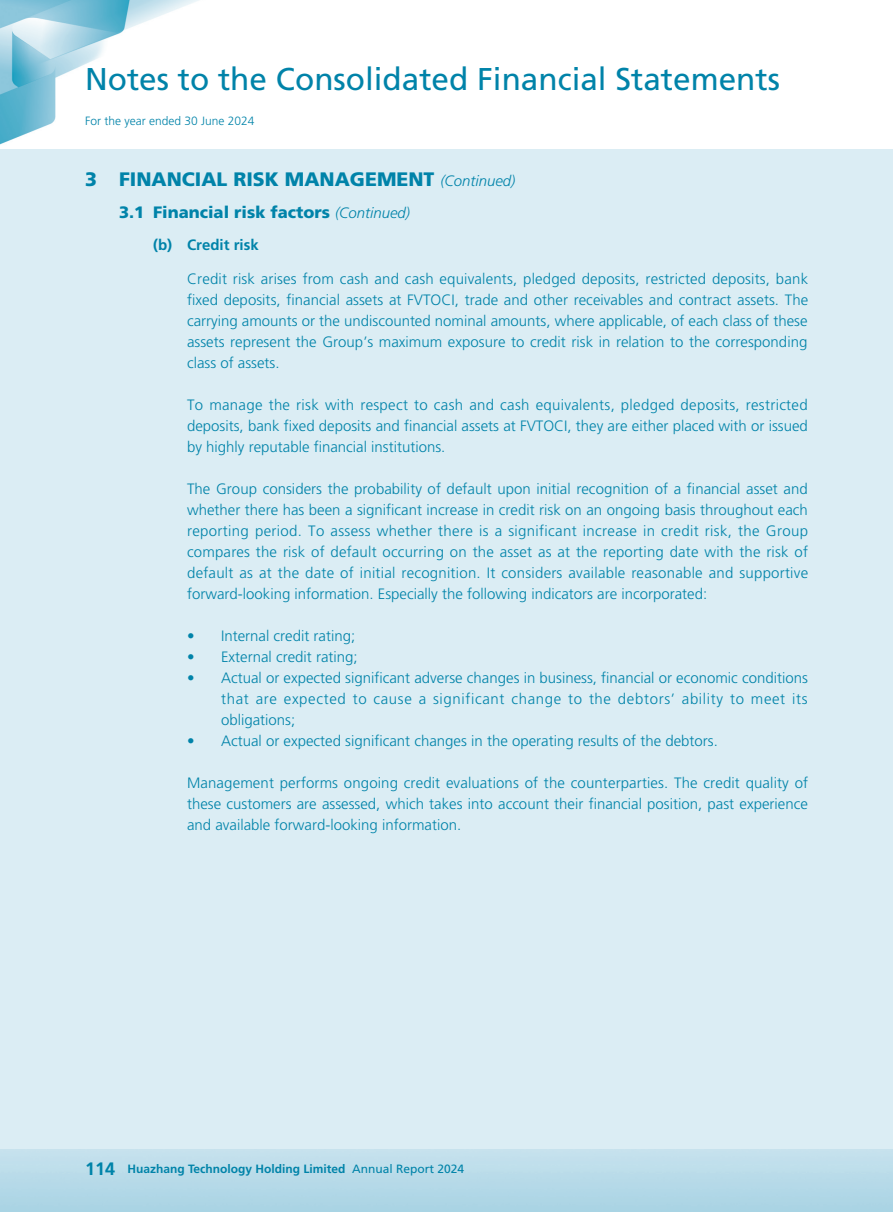
<style>
.page{position:relative;width:893px;height:1212px;background:#fff}
.page>*{position:absolute;margin:0;border:0;box-sizing:border-box;transform-origin:0 0}
.t1{font:31.5px "Frutiger LT Std";color:#0083a9}
._01_H1{font:900 19.5px "Frutiger LT Std";color:#0083a9}
._02_H2{font:900 16.5px "Frutiger LT Std";color:#0083a9}
._00_txt{font:300 15px/21px "Frutiger LT Std";color:#0083a9;text-align:justify}
._03_H3{font:700 15px "Frutiger LT Std";color:#0083a9}
.t2{font:700 12px "Frutiger LT Std";color:#0083a9}
.t3{font:300 12px "Frutiger LT Std";color:#0083a9}
.s1{font-weight:300;font-style:italic;font-size:15px}
.s2{font-size:18px}
.s3{font-weight:400}
</style>
<div class="page">
<img style="left:0;top:0;width:893px;height:1212px">
<div style="left:0;top:149px;width:893px;height:999px;background:#dbedf4"></div>
<h1 class="t1" style="left:85px;top:60px;width:696px">Notes to the Consolidated Financial Statements</h1>
<p class="t3" style="left:85px;top:114px;width:171px">For the year ended 30 June 2024</p>
<p class="_01_H1" style="left:85px;top:168px;width:432px">3 FINANCIAL RISK MANAGEMENT <span class="s1">(Continued)</span></p>
<p class="_02_H2" style="left:119px;top:202px;width:293px">3.1 Financial risk factors <span class="s1">(Continued)</span></p>
<p class="_03_H3" style="left:153px;top:236px;width:107px">(b) Credit risk</p>
<p class="_00_txt" style="left:187px;top:268px;width:623px">Credit risk arises from cash and cash equivalents, pledged deposits, restricted deposits, bank fixed deposits, financial assets at FVTOCI, trade and other receivables and contract assets. The carrying amounts or the undiscounted nominal amounts, where applicable, of each class of these assets represent the Group’s maximum exposure to credit risk in relation to the corresponding class of assets.</p>
<p class="_00_txt" style="left:187px;top:394px;width:622px">To manage the risk with respect to cash and cash equivalents, pledged deposits, restricted deposits, bank fixed deposits and financial assets at FVTOCI, they are either placed with or issued by highly reputable financial institutions.</p>
<p class="_00_txt" style="left:187px;top:478px;width:623px">The Group considers the probability of default upon initial recognition of a financial asset and whether there has been a significant increase in credit risk on an ongoing basis throughout each reporting period. To assess whether there is a significant increase in credit risk, the Group compares the risk of default occurring on the asset as at the reporting date with the risk of default as at the date of initial recognition. It considers available reasonable and supportive forward-looking information. Especially the following indicators are incorporated:</p>
<p class="_00_txt" style="left:187px;top:625px;width:170px">• Internal credit rating;</p>
<p class="_00_txt" style="left:187px;top:646px;width:172px">• External credit rating;</p>
<p class="_00_txt" style="left:221px;top:667px;width:588px;text-indent:-34px">• Actual or expected significant adverse changes in business, financial or economic conditions that are expected to cause a significant change to the debtors’ ability to meet its obligations;</p>
<p class="_00_txt" style="left:187px;top:730px;width:532px">• Actual or expected significant changes in the operating results of the debtors.</p>
<p class="_00_txt" style="left:187px;top:772px;width:623px">Management performs ongoing credit evaluations of the counterparties. The credit quality of these customers are assessed, which takes into account their financial position, past experience and available forward-looking information.</p>
<p class="t2" style="left:85px;top:1162px;width:381px"><span class="s2">114</span> Huazhang Technology Holding Limited <span class="s3">Annual Report 2024</span></p>
</div>
